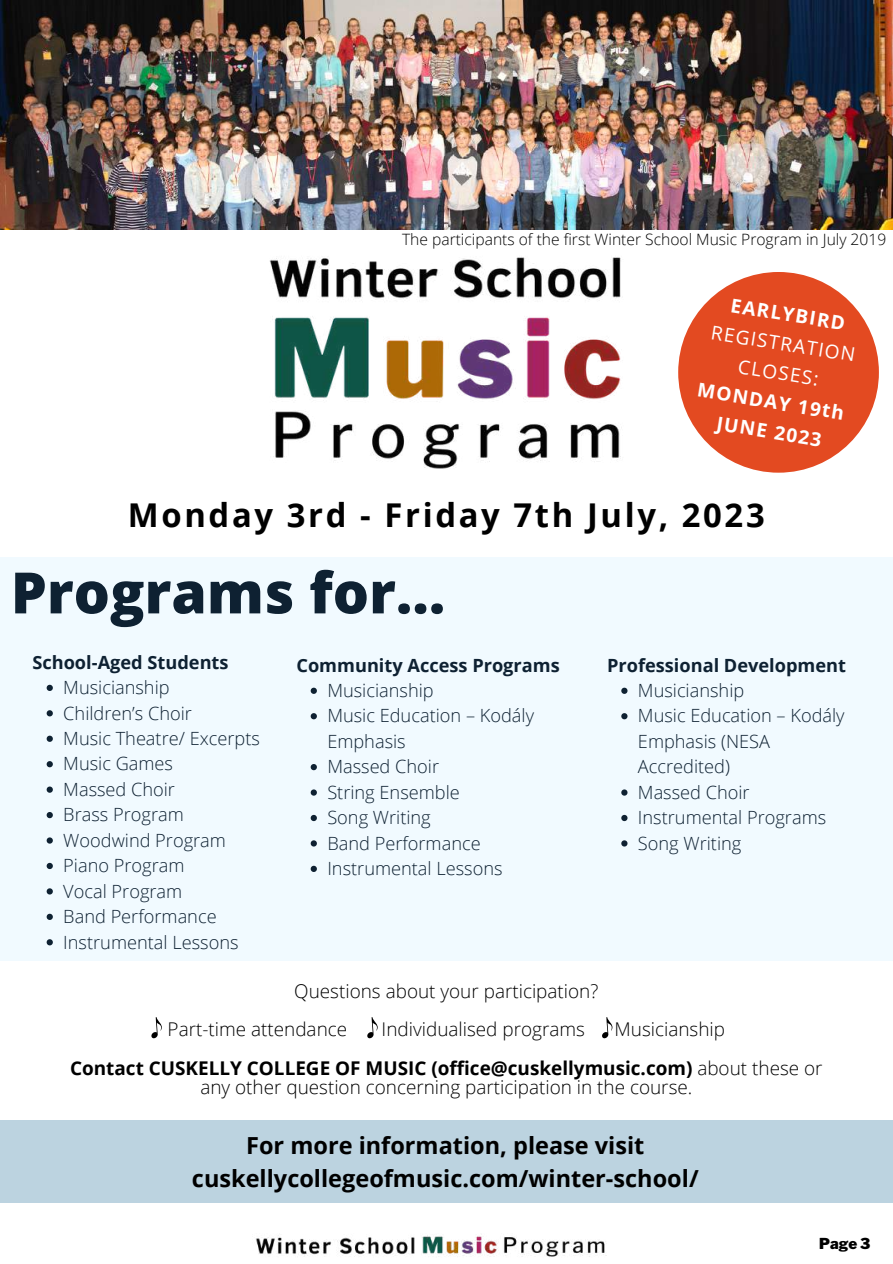
<style>
.page{position:relative;width:893px;height:1264px;background:#fff}
.page>*{position:absolute;margin:0;border:0;box-sizing:border-box;transform-origin:0 0}
.t1{font:800 57px "Open Sans";color:#0e2132}
.t2{font:700 32.85px "Open Sans";letter-spacing:.08em;color:#000}
.t3{font:700 23.55px/32.5px "Open Sans";color:#000;text-align:center}
.t4{font:700 19.2px/29.5px "Open Sans";color:#fff;text-align:center}
.t5{font:19.2px/29.7px "Open Sans";color:#fff;text-align:center}
.t6{font:300 18.9px/38.2px "Open Sans";color:#000}
.t7{font:700 18.9px/38.2px "Open Sans";color:#000}
.t8{font:300 18.15px/25.5px "Open Sans";color:#0e2132}
.t9{font:700 18.15px "Open Sans";color:#0e2132}
.t10{font:300 15.6px "Open Sans";color:#000}
.t11{font:900 15px "Libre Franklin";color:#000}
.s1{font-weight:300}
</style>
<div class="page">
<img style="left:0;top:0;width:892px;height:230px">
<div style="left:678px;top:272px;width:200px;height:200px;background:#e34a21;border-radius:50%"></div>
<img style="left:269px;top:257px;width:353px;height:212px">
<div style="left:0;top:557px;width:892px;height:404px;background:#f1faff"></div>
<img style="left:256px;top:1235px;width:351px;height:22px">
<svg style="left:151px;top:1017px;width:11px;height:21px"></svg>
<svg style="left:47px;top:684px;width:6px;height:7px"></svg>
<svg style="left:47px;top:710px;width:6px;height:6px"></svg>
<svg style="left:47px;top:735px;width:6px;height:7px"></svg>
<svg style="left:47px;top:761px;width:6px;height:6px"></svg>
<svg style="left:47px;top:786px;width:6px;height:6px"></svg>
<svg style="left:47px;top:812px;width:6px;height:6px"></svg>
<svg style="left:47px;top:837px;width:6px;height:6px"></svg>
<svg style="left:47px;top:862px;width:6px;height:7px"></svg>
<svg style="left:47px;top:888px;width:6px;height:6px"></svg>
<svg style="left:47px;top:913px;width:6px;height:7px"></svg>
<svg style="left:47px;top:939px;width:6px;height:6px"></svg>
<svg style="left:311px;top:687px;width:6px;height:7px"></svg>
<svg style="left:311px;top:713px;width:6px;height:6px"></svg>
<svg style="left:311px;top:764px;width:6px;height:6px"></svg>
<svg style="left:311px;top:789px;width:6px;height:6px"></svg>
<svg style="left:311px;top:814px;width:6px;height:7px"></svg>
<svg style="left:311px;top:840px;width:6px;height:6px"></svg>
<svg style="left:311px;top:865px;width:6px;height:7px"></svg>
<svg style="left:621px;top:687px;width:6px;height:7px"></svg>
<svg style="left:621px;top:713px;width:6px;height:6px"></svg>
<svg style="left:621px;top:789px;width:6px;height:6px"></svg>
<svg style="left:621px;top:814px;width:6px;height:7px"></svg>
<svg style="left:621px;top:840px;width:6px;height:6px"></svg>
<div style="left:0;top:1120px;width:892px;height:82px;background:#bcd3e0"></div>
<svg style="left:367px;top:1017px;width:11px;height:21px"></svg>
<svg style="left:602px;top:1017px;width:11px;height:21px"></svg>
<p class="t10" style="left:402px;top:228px;width:485px">The participants of the first Winter School Music Program in July 2019</p>
<p class="t4" style="left:733px;top:290px;width:117px;rotate:9deg">EARLYBIRD</p>
<p class="t5" style="left:713px;top:317px;width:147px;rotate:9deg">REGISTRATION<br>CLOSES:</p>
<p class="t4" style="left:699px;top:374px;width:150px;rotate:9deg">MONDAY 19th<br>JUNE 2023</p>
<h2 class="t2" style="left:128px;top:491px;width:638px">Monday 3rd - Friday 7th July, 2023</h2>
<h1 class="t1" style="left:11px;top:552px;width:436px">Programs for...</h1>
<p class="t9" style="left:32px;top:649px;width:198px">School-Aged Students</p>
<p class="t8" style="left:63px;top:674px;width:198px">Musicianship<br>Children’s Choir<br>Music Theatre/ Excerpts<br>Music Games<br>Massed Choir<br>Brass Program<br>Woodwind Program<br>Piano Program<br>Vocal Program<br>Band Performance<br>Instrumental Lessons</p>
<p class="t9" style="left:296px;top:652px;width:265px">Community Access Programs</p>
<p class="t8" style="left:327px;top:677px;width:208px">Musicianship<br>Music Education – Kodály<br>Emphasis<br>Massed Choir<br>String Ensemble<br>Song Writing<br>Band Performance<br>Instrumental Lessons</p>
<p class="t9" style="left:607px;top:652px;width:240px">Professional Development</p>
<p class="t8" style="left:638px;top:677px;width:208px">Musicianship<br>Music Education – Kodály<br>Emphasis (NESA<br>Accredited)<br>Massed Choir<br>Instrumental Programs<br>Song Writing</p>
<p class="t6" style="left:168px;top:971px;width:432px;text-indent:127px">Questions about your participation?<br>Part-time attendance</p>
<p class="t7" style="left:70px;top:1009px;width:754px;text-indent:544px"><span class="s1">Musicianship<br></span>Contact CUSKELLY COLLEGE OF MUSIC (office@cuskellymusic.com) <span class="s1">about these or</span></p>
<p class="t6" style="left:200px;top:1067px;width:493px">any other question concerning participation in the course.</p>
<p class="t6" style="left:381px;top:1009px;width:205px">Individualised programs</p>
<p class="t3" style="left:192px;top:1128px;width:508px">For more information, please visit cuskellycollegeofmusic.com/winter-school/</p>
<p class="t11" style="left:819px;top:1234px;width:53px">Page 3</p>
</div>
